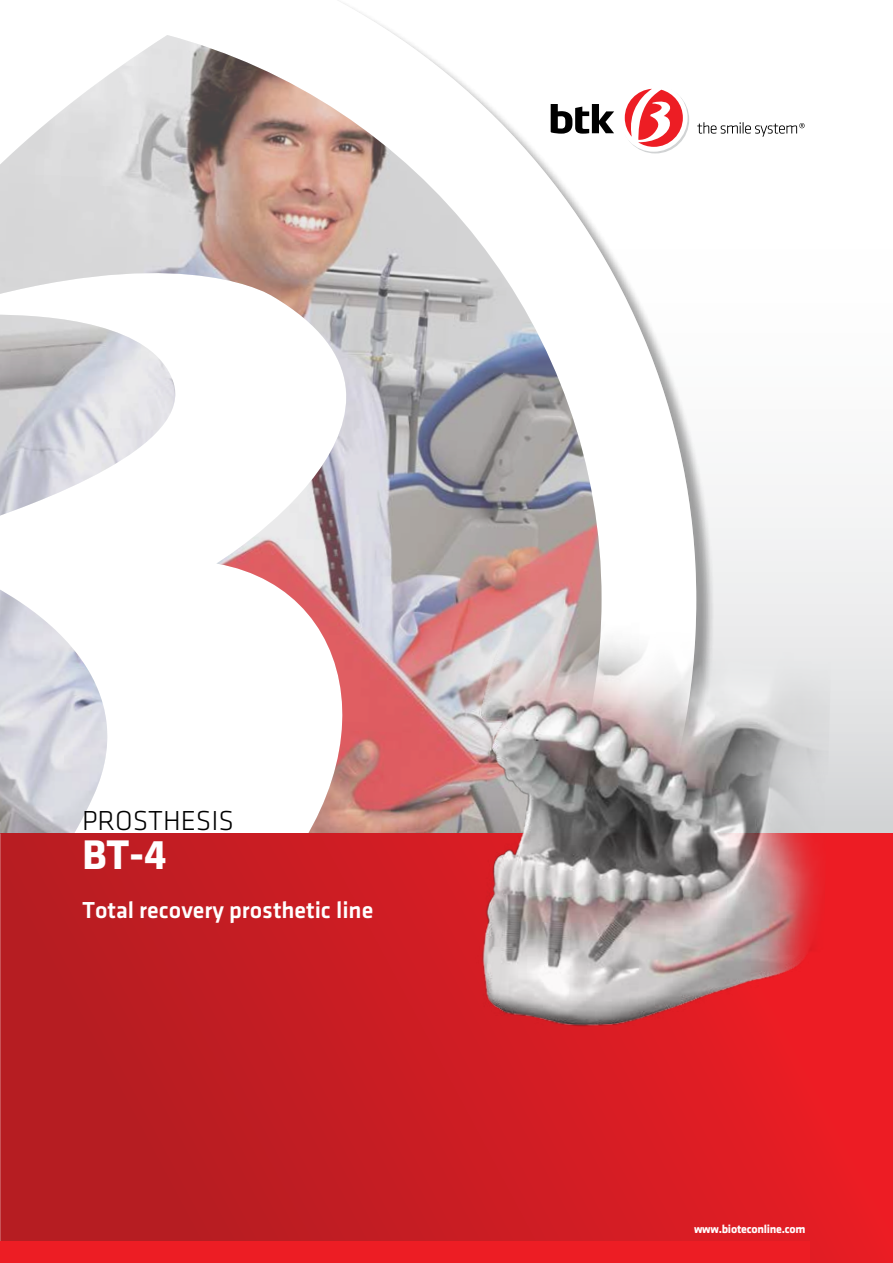
<style>
.page{position:relative;width:893px;height:1263px;background:#fff}
.page>*{position:absolute;margin:0;border:0;box-sizing:border-box;transform-origin:0 0}
.t1{font:700 42.9px "Klavika";color:#fff}
.t2{font:28.5px "Klavika Light OSTF";color:#000}
.t3{font:24px "Klavika Medium TF";color:#fff}
.t4{font:700 12px "Klavika";letter-spacing:-.02em;color:#fff}
</style>
<div class="page">
<div style="left:0;top:0;width:893px;height:833px;background:linear-gradient(to bottom,#fff,#dddedf)"></div>
<svg style="left:1px;top:0;width:695px;height:604px"></svg>
<img style="left:1px;top:35px;width:600px;height:798px">
<div style="left:0;top:833px;width:893px;height:430px;background:linear-gradient(to right,#b11d22,#ea1d25)"></div>
<div style="left:0;top:1241px;width:809px;height:22px;background:#ed1d24"></div>
<svg style="left:0;top:0;width:1px;height:833px"></svg>
<img style="left:418px;top:604px;width:414px;height:439px">
<svg style="left:551px;top:104px;width:63px;height:30px"></svg>
<svg style="left:697px;top:122px;width:108px;height:15px"></svg>
<div style="left:620px;top:84px;width:68px;height:68px;background:#fff;border-radius:50%"></div>
<svg style="left:625px;top:89px;width:58px;height:58px"></svg>
<p class="t2" style="left:82px;top:806px;width:154px">PROSTHESIS</p>
<h1 class="t1" style="left:82px;top:831px;width:86px">BT-4</h1>
<p class="t3" style="left:82px;top:897px;width:293px">Total recovery prosthetic line</p>
<p class="t4" style="left:694px;top:1222px;width:113px">www.bioteconline.com</p>
</div>
